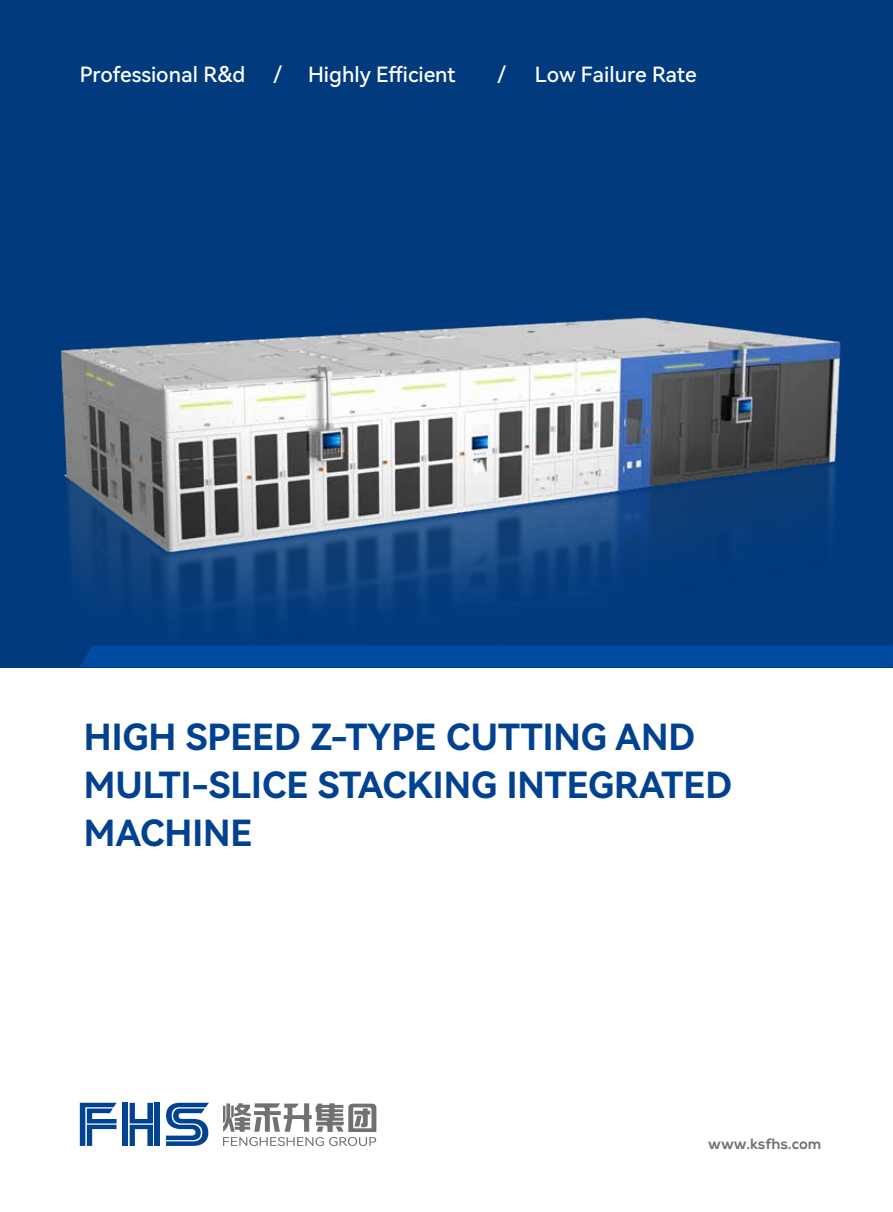
<style>
.page{position:relative;width:893px;height:1212px;background:#fff}
.page>*{position:absolute;margin:0;border:0;box-sizing:border-box;transform-origin:0 0}
.t1{font:36px/48px "Harmony OS Sans SC Bold";color:#004190}
.t2{font:21px "Harmony OS Sans SC Medium";color:#fff}
.t3{font:800 15px "Nexa";color:#727171}
.s1{font-family:"Harmony OS Sans SC";font-size:24px}
</style>
<div class="page">
<div style="left:0;top:0;width:893px;height:667px;background:#013a7d"></div>
<img style="left:60px;top:317px;width:833px;height:329px">
<div style="left:80px;top:646px;width:813px;height:21px;background:#014ca3"></div>
<svg style="left:80px;top:1103px;width:37px;height:43px"></svg>
<div style="left:123px;top:1103px;width:5px;height:43px;background:#014390"></div>
<svg style="left:130px;top:1103px;width:23px;height:43px"></svg>
<div style="left:155px;top:1103px;width:5px;height:43px;background:#014390"></div>
<svg style="left:166px;top:1103px;width:43px;height:43px"></svg>
<svg style="left:223px;top:1103px;width:153px;height:43px"></svg>
<p class="t2" style="left:80px;top:60px;width:377px">Professional R&amp;d <span class="s1">/</span> Highly Efficient</p>
<p class="t2" style="left:497px;top:60px;width:201px"><span class="s1">/</span> Low Failure Rate</p>
<p class="t1" style="left:84px;top:712px;width:650px">HIGH SPEED Z-TYPE CUTTING AND<br>MULTI-SLICE STACKING INTEGRATED<br>MACHINE</p>
<p class="t3" style="left:708px;top:1134px;width:114px">www.ksfhs.com</p>
</div>
